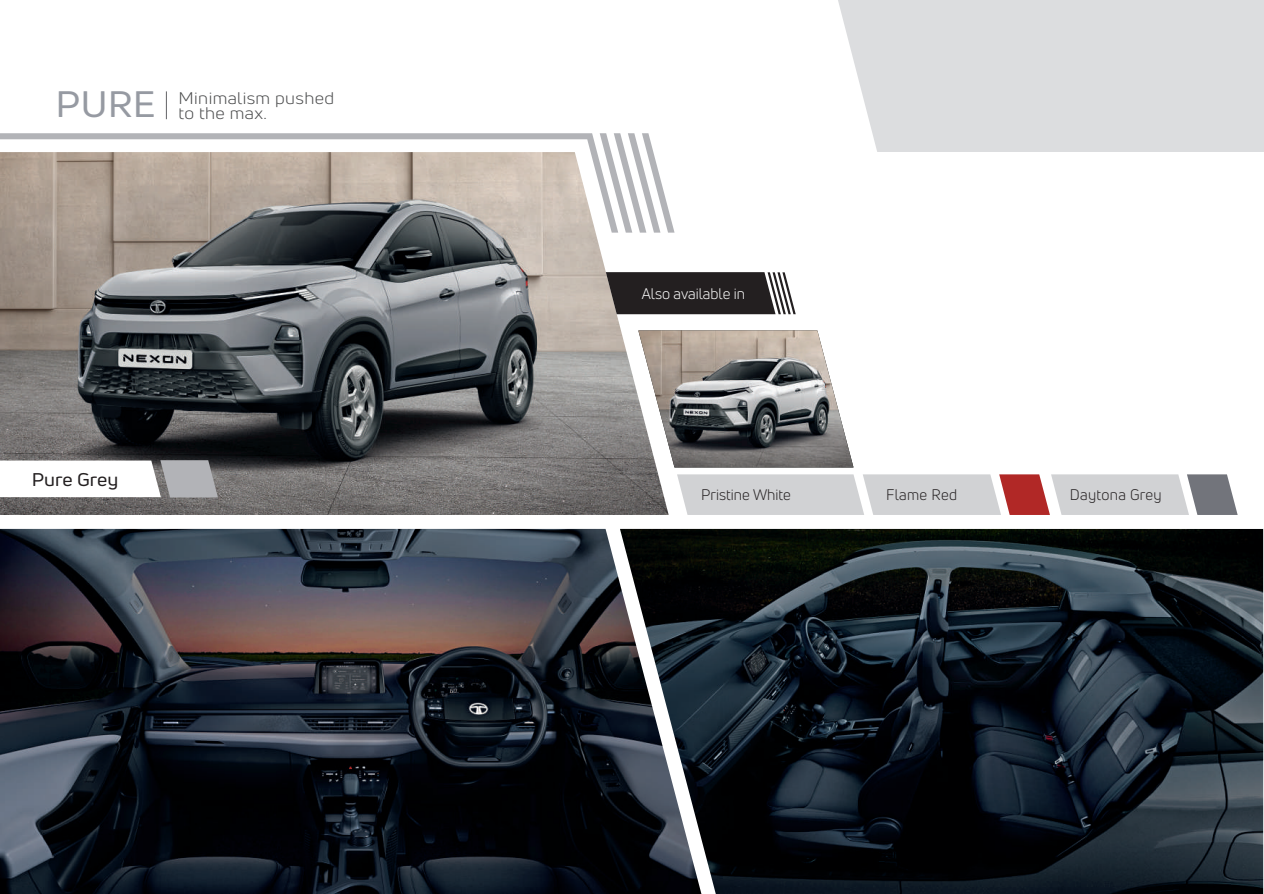
<style>
.page{position:relative;width:1264px;height:894px;background:#fff}
.page>*{position:absolute;margin:0;border:0;box-sizing:border-box;transform-origin:0 0}
.t1{font:36px "Uni Neue";color:#969aa2;scale:1.1 1}
.t2{font:18px "Uni Neue";color:#231f20;scale:1.1 1}
.t3{font:16.5px/15px "Uni Neue";letter-spacing:.02em;color:#4b4c4d;scale:1.1 1}
.t4{font:15px "Uni Neue";letter-spacing:.015em;color:#231f20}
.t5{font:15px "Uni Neue";color:#fff}
</style>
<div class="page">
<div style="left:838px;top:0;width:425px;height:152px;background:#dcdddf"></div>
<svg style="left:0;top:133px;width:597px;height:19px"></svg>
<svg style="left:599px;top:133px;width:75px;height:99px"></svg>
<img style="left:0;top:152px;width:668px;height:362px">
<img style="left:701px;top:528px;width:561px;height:365px">
<img style="left:0;top:528px;width:701px;height:365px">
<svg style="left:0;top:460px;width:218px;height:37px"></svg>
<svg style="left:166px;top:91px;width:1px;height:28px"></svg>
<svg style="left:605px;top:272px;width:190px;height:42px;background:#3b3738"></svg>
<img style="left:638px;top:330px;width:215px;height:137px">
<svg style="left:677px;top:474px;width:560px;height:40px;background:#ccc3c5"></svg>
<h1 class="t1" style="left:56px;top:82px;width:92px">PURE</h1>
<p class="t3" style="left:178px;top:90px;width:143px">Minimalism pushed to the max.</p>
<p class="t2" style="left:32px;top:468px;width:80px">Pure Grey</p>
<p class="t5" style="left:641px;top:284px;width:105px">Also available in</p>
<p class="t4" style="left:701px;top:485px;width:91px">Pristine White</p>
<p class="t4" style="left:886px;top:485px;width:72px">Flame Red</p>
<p class="t4" style="left:1069px;top:485px;width:93px">Daytona Grey</p>
</div>
